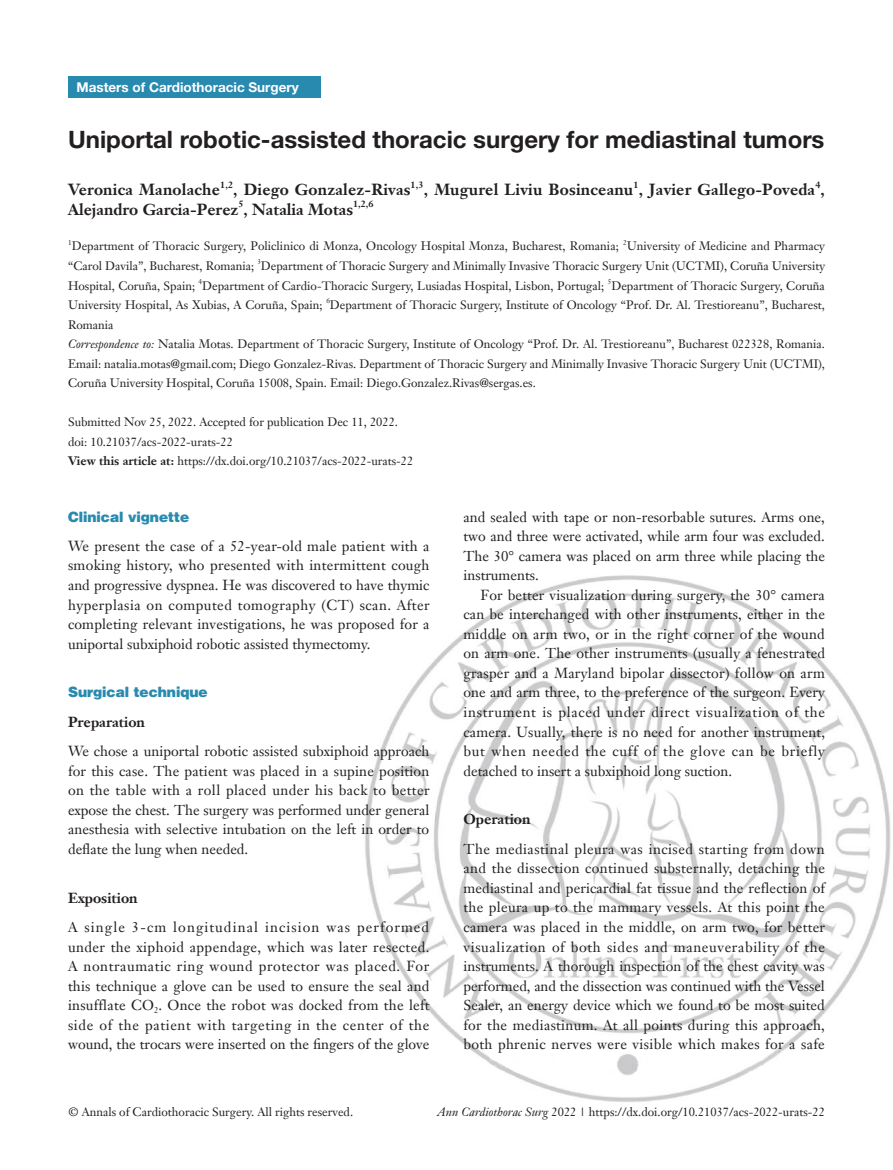
<style>
.page{position:relative;width:893px;height:1170px;background:#fff}
.page>*{position:absolute;margin:0;border:0;box-sizing:border-box;transform-origin:0 0}
.A-Wenti{font:700 24px "Helvetica Neue LT Pro";color:#231f20}
.A-Zuozhe{font:700 15.75px "Janson Text LT";letter-spacing:.015em;color:#231f20}
.t1{font:14.25px/19.5px "Janson Text LT";color:#231f20;text-align:justify}
._1ji-6_5{font:900 14.25px "Helvetica";color:#298aaf}
._2ji-6_5{font:700 14.25px "Janson Text LT";color:#231f20}
.t2{font:700 13.5px "Helvetica Neue LT Pro";color:#fff}
.A-Danwei{font:12px "Janson Text LT";color:#231f20}
.A-Correspondence_to{font:12px/19.5px "Janson Text LT";color:#231f20;text-align:justify}
.A-View_this_article{font:12px "Janson Text LT";color:#231f20}
.A-time{font:12px "Janson Text LT";color:#231f20}
.A-doi{font:12px "Janson Text LT";color:#231f20}
.A-Zuozhe-2{font:700 9.15px "Janson Text LT";color:#231f20}
.A-Danwei-2{font:7.05px "Janson Text LT";color:#231f20}
.s1{font-style:italic}
.s2{font-weight:700}
</style>
<div class="page">
<img style="left:365px;top:575px;width:526px;height:527px">
<div style="left:68px;top:77px;width:252px;height:21px;background:#298aaf"></div>
<p class="t2" style="left:77px;top:79px;width:224px">Masters of Cardiothoracic Surgery</p>
<p class="A-Wenti" style="left:68px;top:124px;width:758px">Uniportal robotic-assisted thoracic surgery for mediastinal tumors</p>
<p class="A-Zuozhe" style="left:68px;top:179px;width:153px">Veronica Manolache</p>
<p class="A-Zuozhe-2" style="left:220px;top:178px;width:15px">1,2</p>
<p class="A-Zuozhe" style="left:233px;top:179px;width:179px">, Diego Gonzalez-Rivas</p>
<p class="A-Zuozhe-2" style="left:411px;top:178px;width:15px">1,3</p>
<p class="A-Zuozhe" style="left:424px;top:179px;width:403px">, Mugurel Liviu Bosinceanu , Javier Gallego-Poveda ,</p>
<p class="A-Zuozhe-2" style="left:633px;top:178px;width:7px">1</p>
<p class="A-Zuozhe-2" style="left:815px;top:178px;width:7px">4</p>
<p class="A-Zuozhe-2" style="left:238px;top:198px;width:7px">5</p>
<p class="A-Zuozhe-2" style="left:353px;top:198px;width:22px">1,2,6</p>
<p class="A-Zuozhe" style="left:68px;top:199px;width:287px">Alejandro Garcia-Perez , Natalia Motas</p>
<p class="A-Danwei-2" style="left:68px;top:238px;width:5px">1</p>
<p class="A-Danwei" style="left:72px;top:239px;width:549px">Department of Thoracic Surgery, Policlinico di Monza, Oncology Hospital Monza, Bucharest, Romania;</p>
<p class="A-Danwei-2" style="left:623px;top:238px;width:5px">2</p>
<p class="A-Danwei" style="left:627px;top:239px;width:200px">University of Medicine and Pharmacy</p>
<p class="A-Danwei" style="left:68px;top:258px;width:188px">“Carol Davila”, Bucharest, Romania;</p>
<p class="A-Danwei-2" style="left:257px;top:257px;width:5px">3</p>
<p class="A-Danwei" style="left:261px;top:258px;width:566px">Department of Thoracic Surgery and Minimally Invasive Thoracic Surgery Unit (UCTMI), Coruña University</p>
<p class="A-Danwei" style="left:68px;top:278px;width:129px">Hospital, Coruña, Spain;</p>
<p class="A-Danwei-2" style="left:199px;top:277px;width:5px">4</p>
<p class="A-Danwei" style="left:202px;top:278px;width:403px">Department of Cardio-Thoracic Surgery, Lusiadas Hospital, Lisbon, Portugal;</p>
<p class="A-Danwei-2" style="left:608px;top:277px;width:5px">5</p>
<p class="A-Danwei" style="left:611px;top:278px;width:215px">Department of Thoracic Surgery, Coruña</p>
<p class="A-Danwei" style="left:68px;top:297px;width:256px">University Hospital, As Xubias, A Coruña, Spain;</p>
<p class="A-Danwei-2" style="left:326px;top:296px;width:5px">6</p>
<p class="A-Danwei" style="left:330px;top:297px;width:496px">Department of Thoracic Surgery, Institute of Oncology “Prof. Dr. Al. Trestioreanu”, Bucharest,</p>
<p class="A-Danwei" style="left:68px;top:317px;width:47px">Romania</p>
<p class="A-Correspondence_to" style="left:68px;top:334px;width:758px"><span class="s1">Correspondence to:</span> Natalia Motas. Department of Thoracic Surgery, Institute of Oncology “Prof. Dr. Al. Trestioreanu”, Bucharest 022328, Romania.<br>Email: natalia.motas@gmail.com; Diego Gonzalez-Rivas. Department of Thoracic Surgery and Minimally Invasive Thoracic Surgery Unit (UCTMI), Coruña University Hospital, Coruña 15008, Spain. Email: Diego.Gonzalez.Rivas@sergas.es.</p>
<p class="A-time" style="left:68px;top:414px;width:331px">Submitted Nov 25, 2022. Accepted for publication Dec 11, 2022.</p>
<p class="A-doi" style="left:68px;top:434px;width:166px">doi: 10.21037/acs-2022-urats-22</p>
<p class="A-View_this_article" style="left:68px;top:453px;width:347px"><span class="s2">View this article at:</span> https://dx.doi.org/10.21037/acs-2022-urats-22</p>
<p class="_1ji-6_5" style="left:68px;top:507px;width:123px">Clinical vignette</p>
<p class="t1" style="left:68px;top:536px;width:363px">We present the case of a 52-year-old male patient with a smoking history, who presented with intermittent cough and progressive dyspnea. He was discovered to have thymic hyperplasia on computed tomography (CT) scan. After completing relevant investigations, he was proposed for a uniportal subxiphoid robotic assisted thymectomy.</p>
<p class="_1ji-6_5" style="left:68px;top:683px;width:141px">Surgical technique</p>
<p class="_2ji-6_5" style="left:68px;top:712px;width:79px">Preparation</p>
<p class="t1" style="left:68px;top:741px;width:363px">We chose a uniportal robotic assisted subxiphoid approach for this case. The patient was placed in a supine position on the table with a roll placed under his back to better expose the chest. The surgery was performed under general anesthesia with selective intubation on the left in order to deflate the lung when needed.</p>
<p class="_2ji-6_5" style="left:68px;top:888px;width:71px">Exposition</p>
<p class="t1" style="left:68px;top:917px;width:363px">A single 3-cm longitudinal incision was performed under the xiphoid appendage, which was later resected.<br>A nontraumatic ring wound protector was placed. For this technique a glove can be used to ensure the seal and insufflate CO<sub>2</sub>. Once the robot was docked from the left side of the patient with targeting in the center of the wound, the trocars were inserted on the fingers of the glove</p>
<p class="t1" style="left:463px;top:506px;width:363px">and sealed with tape or non-resorbable sutures. Arms one, two and three were activated, while arm four was excluded.<br>The 30° camera was placed on arm three while placing the instruments.</p>
<p class="t1" style="left:463px;top:585px;width:363px;text-indent:17px">For better visualization during surgery, the 30° camera can be interchanged with other instruments, either in the middle on arm two, or in the right corner of the wound on arm one. The other instruments (usually a fenestrated grasper and a Maryland bipolar dissector) follow on arm one and arm three, to the preference of the surgeon. Every instrument is placed under direct visualization of the camera. Usually, there is no need for another instrument, but when needed the cuff of the glove can be briefly detached to insert a subxiphoid long suction.</p>
<p class="_2ji-6_5" style="left:463px;top:810px;width:69px">Operation</p>
<p class="t1" style="left:463px;top:839px;width:363px">The mediastinal pleura was incised starting from down and the dissection continued substernally, detaching the mediastinal and pericardial fat tissue and the reflection of the pleura up to the mammary vessels. At this point the camera was placed in the middle, on arm two, for better visualization of both sides and maneuverability of the instruments. A thorough inspection of the chest cavity was performed, and the dissection was continued with the Vessel Sealer, an energy device which we found to be most suited for the mediastinum. At all points during this approach, both phrenic nerves were visible which makes for a safe</p>
<p class="A-Correspondence_to" style="left:69px;top:1102px;width:286px">© Annals of Cardiothoracic Surgery. All rights reserved.</p>
<p class="A-Correspondence_to" style="left:438px;top:1102px;width:389px"><span class="s1">Ann Cardiothorac Surg</span> 2022 | https://dx.doi.org/10.21037/acs-2022-urats-22</p>
</div>
